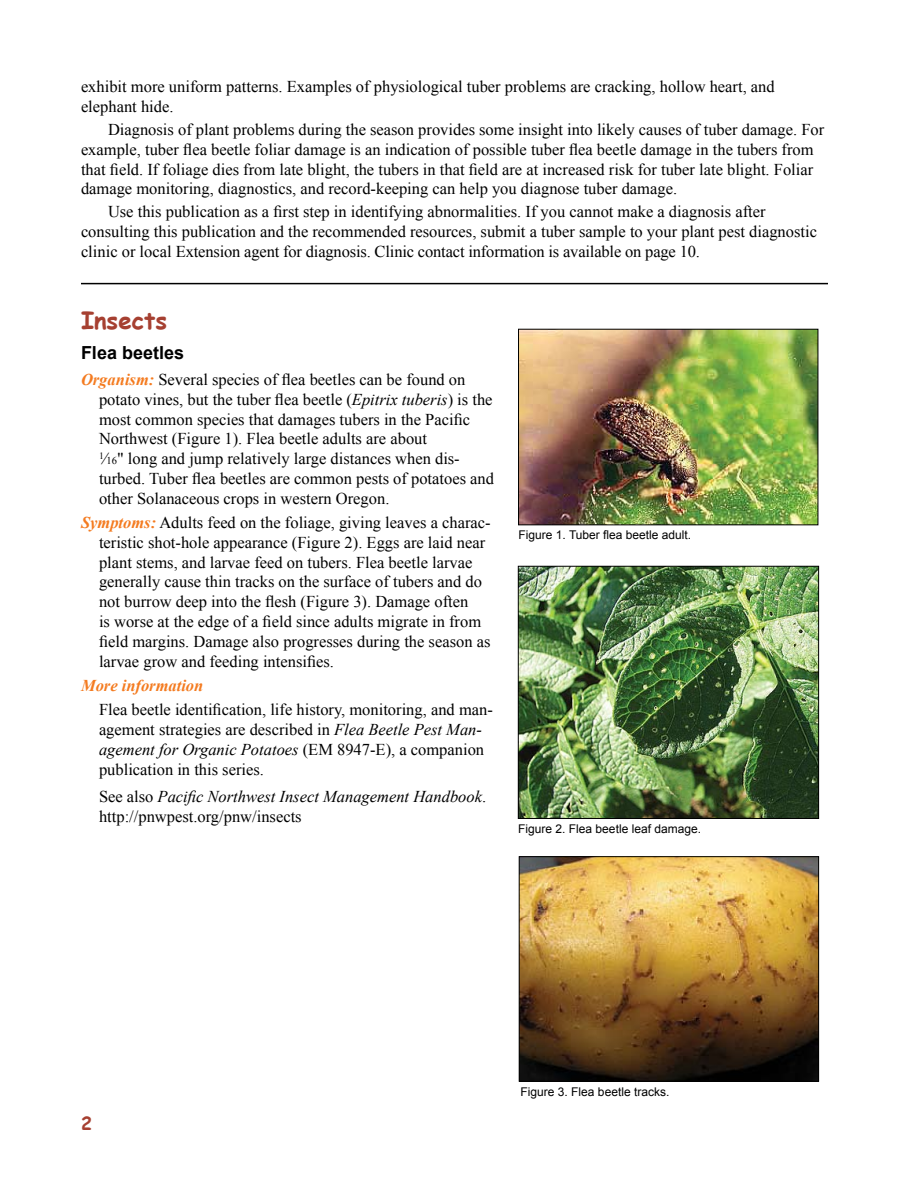
<style>
.page{position:relative;width:918px;height:1188px;background:#fff}
.page>*{position:absolute;margin:0;border:0;box-sizing:border-box;transform-origin:0 0}
.t1{font:700 24px "Comic Sans MS";color:#a64031}
.t2{font:700 18px "Arial";color:#000}
.t3{font:16.5px/19.8px "Times New Roman";color:#000}
.t4{font:italic 16.5px/19.8px "Times New Roman";color:#000}
.t5{font:italic 700 16.5px "Times New Roman";color:#f47b20}
.t6{font:12px "Arial";color:#000}
.s1{font-weight:700;font-style:italic;color:#f47b20}
.s2{font-style:italic}
.s3{font-size:10.5px}
.s4{font-style:normal}
</style>
<div class="page">
<img style="left:520px;top:331px;width:296px;height:192px">
<div style="left:518px;top:329px;width:300px;height:196px;border:1px solid #000"></div>
<img style="left:520px;top:568px;width:297px;height:249px">
<div style="left:518px;top:566px;width:301px;height:253px;border:1px solid #000"></div>
<img style="left:521px;top:858px;width:296px;height:222px">
<div style="left:519px;top:856px;width:300px;height:226px;border:1px solid #000"></div>
<hr style="left:81px;top:283px;width:747px;height:1px;background:#000">
<p class="t3" style="left:81px;top:77px;width:695px">exhibit more uniform patterns. Examples of physiological tuber problems are cracking, hollow heart, and elephant hide.</p>
<p class="t3" style="left:81px;top:119px;width:745px;text-indent:27px">Diagnosis of plant problems during the season provides some insight into likely causes of tuber damage. For example, tuber flea beetle foliar damage is an indication of possible tuber flea beetle damage in the tubers from that field. If foliage dies from late blight, the tubers in that field are at increased risk for tuber late blight. Foliar damage monitoring, diagnostics, and record-keeping can help you diagnose tuber damage.</p>
<p class="t3" style="left:81px;top:202px;width:738px;text-indent:27px">Use this publication as a first step in identifying abnormalities. If you cannot make a diagnosis after consulting this publication and the recommended resources, submit a tuber sample to your plant pest diagnostic clinic or local Extension agent for diagnosis. Clinic contact information is available on page 10.</p>
<h1 class="t1" style="left:81px;top:302px;width:88px">Insects</h1>
<p class="t2" style="left:81px;top:343px;width:105px">Flea beetles</p>
<p class="t3" style="left:99px;top:369px;width:397px;text-indent:-18px"><span class="s1">Organism:</span> Several species of flea beetles can be found on potato vines, but the tuber flea beetle (<span class="s2">Epitrix tuberis</span>) is the most common species that damages tubers in the Pacific Northwest (Figure 1). Flea beetle adults are about<br><sup>1</sup>⁄<span class="s3">16</span>" long and jump relatively large distances when dis&shy;turbed. Tuber flea beetles are common pests of potatoes and other Solanaceous crops in western Oregon.</p>
<p class="t3" style="left:99px;top:512px;width:393px;text-indent:-18px"><span class="s1">Symptoms:</span> Adults feed on the foliage, giving leaves a charac&shy;teristic shot-hole appearance (Figure 2). Eggs are laid near plant stems, and larvae feed on tubers. Flea beetle larvae generally cause thin tracks on the surface of tubers and do not burrow deep into the flesh (Figure 3). Damage often<br>is worse at the edge of a field since adults migrate in from field margins. Damage also progresses during the season as larvae grow and feeding intensifies.</p>
<p class="t5" style="left:81px;top:676px;width:124px">More information</p>
<p class="t3" style="left:99px;top:700px;width:395px">Flea beetle identification, life history, monitoring, and man&shy;agement strategies are described in <span class="s2">Flea Beetle Pest Man&shy;agement for Organic Potatoes</span> (EM 8947-E), a companion publication in this series.</p>
<p class="t4" style="left:99px;top:786px;width:389px"><span class="s4">See also</span> Pacific Northwest Insect Management Handbook<span class="s4">. http://pnwpest.org/pnw/insects</span></p>
<p class="t6" style="left:519px;top:528px;width:174px">Figure 1. Tuber flea beetle adult.</p>
<p class="t6" style="left:518px;top:822px;width:184px">Figure 2. Flea beetle leaf damage.</p>
<p class="t6" style="left:521px;top:1085px;width:150px">Figure 3. Flea beetle tracks.</p>
</div>
